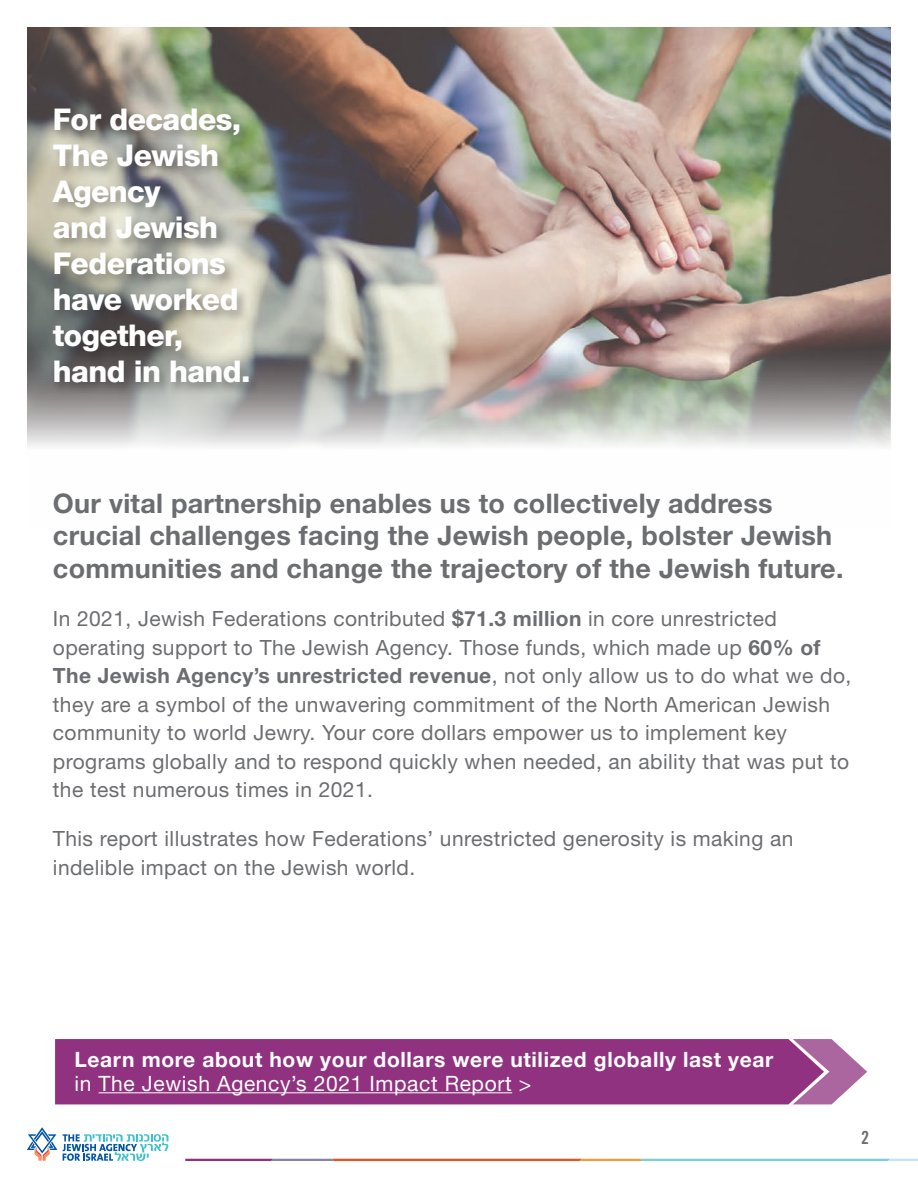
<style>
.page{position:relative;width:918px;height:1188px;background:#fff}
.page>*{position:absolute;margin:0;border:0;box-sizing:border-box;transform-origin:0 0}
.t1{font:800 30px/36px "Helvetica Neue LT Std";letter-spacing:-.02em;color:#fff}
.t2{font:700 27px/32.4px "Helvetica Neue LT Std";letter-spacing:.01em;color:#6c6d70}
.t3{font:21px/28.5px "Helvetica Neue LT Std";letter-spacing:.02em;color:#6c6d70}
.t4{font:700 21px "Helvetica Neue LT Pro";letter-spacing:.03em;color:#fff}
.t5{font:21px "Helvetica Neue LT Pro";letter-spacing:.03em;color:#fff}
.t6{font:18px "Trade Gothic LT Pro Bd Cn 20";color:#6c6d70}
.s1{font-weight:700}
</style>
<div class="page">
<img style="left:27px;top:27px;width:864px;height:420px">
<div style="left:50px;top:106px;width:211px;height:289px;background:#231f20;opacity:.4"></div>
<svg style="left:185px;top:1159px;width:733px;height:2px"></svg>
<svg style="left:27px;top:1127px;width:30px;height:34px"></svg>
<svg style="left:63px;top:1134px;width:106px;height:27px"></svg>
<div style="left:55px;top:1039px;width:738px;height:65px;background:#90327f"></div>
<svg style="left:793px;top:1039px;width:74px;height:65px"></svg>
<hr style="left:99px;top:1092px;width:413px;height:1px;background:#fff">
<h1 class="t1" style="left:53px;top:102px;width:199px">For decades,<br>The Jewish<br>Agency<br>and Jewish<br>Federations have worked together, hand in hand.</h1>
<p class="t2" style="left:53px;top:486px;width:792px">Our vital partnership enables us to collectively address crucial challenges facing the Jewish people, bolster Jewish communities and change the trajectory of the Jewish future.</p>
<p class="t3" style="left:53px;top:604px;width:800px">In 2021, Jewish Federations contributed <span class="s1">$71.3 million</span> in core unrestricted operating support to The Jewish Agency. Those funds, which made up <span class="s1">60% of The Jewish Agency’s unrestricted revenue</span>, not only allow us to do what we do, they are a symbol of the unwavering commitment of the North American Jewish community to world Jewry. Your core dollars empower us to implement key programs globally and to respond quickly when needed, an ability that was put to the test numerous times in 2021.</p>
<p class="t3" style="left:53px;top:824px;width:742px">This report illustrates how Federations’ unrestricted generosity is making an indelible impact on the Jewish world.</p>
<p class="t4" style="left:75px;top:1047px;width:700px">Learn more about how your dollars were utilized globally last year</p>
<p class="t5" style="left:75px;top:1071px;width:458px">in The Jewish Agency’s 2021 Impact Report &gt;</p>
<p class="t6" style="left:861px;top:1127px;width:9px">2</p>
</div>
